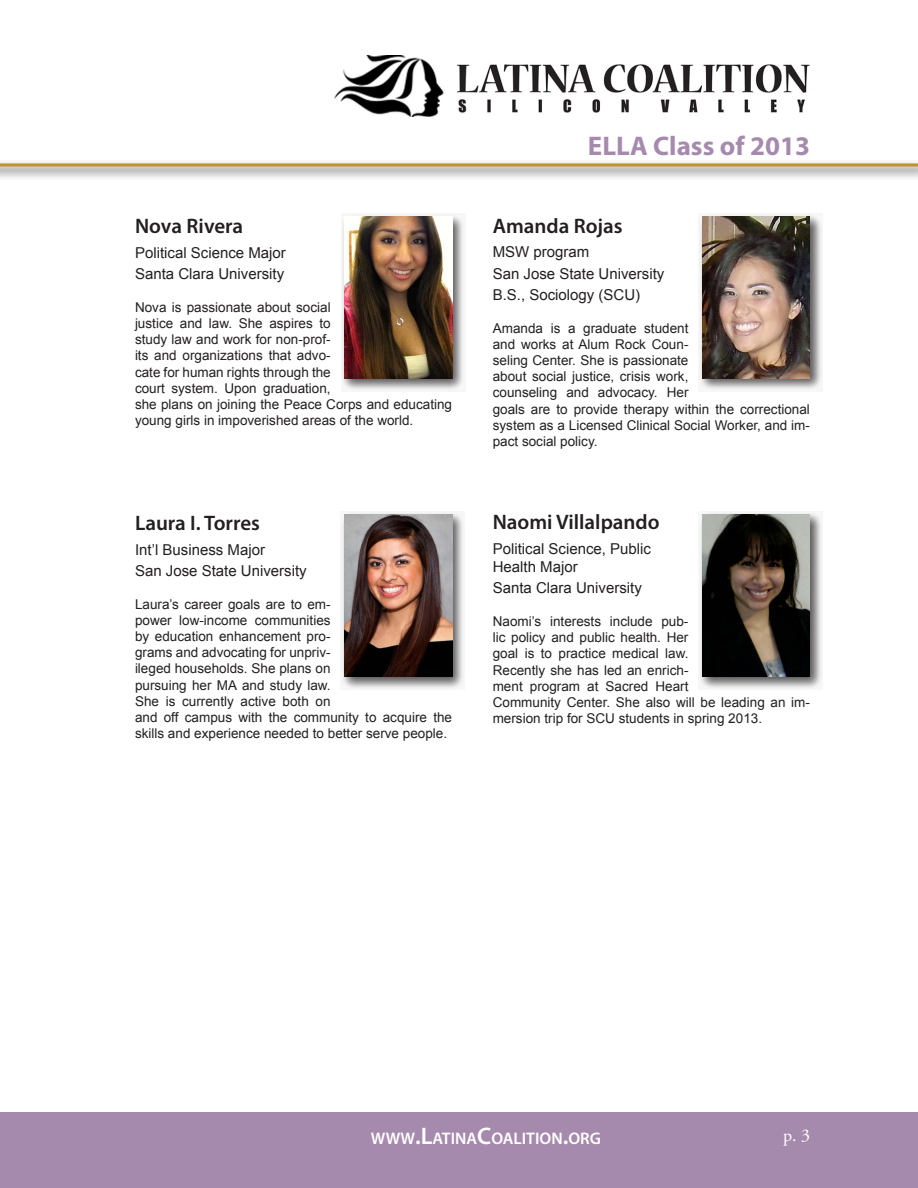
<style>
.page{position:relative;width:918px;height:1188px;background:#fff}
.page>*{position:absolute;margin:0;border:0;box-sizing:border-box;transform-origin:0 0}
.t1{font:700 27px "Myriad Pro";color:#a68aad}
.t2{font:600 21px "Myriad Pro";color:#231f20}
.t3{font:18px "Adobe Garamond Pro";color:#fff}
.t4{font:600 16.8px "Myriad Pro";color:#fff}
.t5{font:15px/21.3px "Arial";color:#231f20}
.t6{font:13.5px/16.2px "Arial";color:#231f20}
.s1{font-size:24px}
</style>
<div class="page">
<div style="left:0;top:1112px;width:918px;height:76px;background:#a68aad"></div>
<div style="left:0;top:160px;width:918px;height:20px;background:#231f20;opacity:.75"></div>
<hr style="left:0;top:164px;width:918px;height:3px;background:#bc932d">
<img style="left:334px;top:56px;width:476px;height:60px">
<div style="left:341px;top:213px;width:125px;height:179px;background:#231f20;opacity:.75"></div>
<img style="left:344px;top:217px;width:108px;height:162px">
<div style="left:698px;top:213px;width:125px;height:178px;background:#231f20;opacity:.75"></div>
<img style="left:702px;top:217px;width:108px;height:161px">
<div style="left:340px;top:511px;width:125px;height:179px;background:#231f20;opacity:.75"></div>
<img style="left:344px;top:515px;width:108px;height:162px">
<div style="left:698px;top:511px;width:125px;height:179px;background:#231f20;opacity:.75"></div>
<img style="left:702px;top:515px;width:108px;height:162px">
<h2 class="t2" style="left:135px;top:212px;width:110px">Nova Rivera</h2>
<p class="t5" style="left:135px;top:242px;width:152px">Political Science Major<br>Santa Clara University</p>
<p class="t6" style="left:135px;top:299px;width:319px">Nova is passionate about social<br>justice and law. She aspires to<br>study law and work for non-prof-<br>its and organizations that advo-<br>cate for human rights through the<br>court system. Upon graduation,<br>she plans on joining the Peace Corps and educating young girls in impoverished areas of the world.</p>
<h2 class="t2" style="left:135px;top:509px;width:126px">Laura I. Torres</h2>
<p class="t5" style="left:135px;top:539px;width:173px">Int’l Business Major<br>San Jose State University</p>
<p class="t6" style="left:135px;top:596px;width:319px">Laura’s career goals are to em-<br>power low-income communities<br>by education enhancement pro-<br>grams and advocating for unpriv-<br>ileged households. She plans on<br>pursuing her MA and study law.<br>She is currently active both on<br>and off campus with the community to acquire the skills and experience needed to better serve people.</p>
<h1 class="t1" style="left:588px;top:128px;width:224px">ELLA Class of 2013</h1>
<h2 class="t2" style="left:493px;top:212px;width:131px">Amanda Rojas</h2>
<p class="t5" style="left:493px;top:241px;width:173px">MSW program<br>San Jose State University<br>B.S., Sociology (SCU)</p>
<p class="t6" style="left:493px;top:320px;width:319px">Amanda is a graduate student<br>and works at Alum Rock Coun-<br>seling Center. She is passionate<br>about social justice, crisis work,<br>counseling and advocacy. Her<br>goals are to provide therapy within the correctional system as a Licensed Clinical Social Worker, and im&shy;pact social policy.</p>
<h2 class="t2" style="left:493px;top:509px;width:168px">Naomi Villalpando</h2>
<p class="t5" style="left:493px;top:540px;width:160px;line-height:18px">Political Science, Public<br>Health Major</p>
<p class="t5" style="left:493px;top:577px;width:151px">Santa Clara University</p>
<p class="t6" style="left:493px;top:613px;width:319px">Naomi’s interests include pub-<br>lic policy and public health. Her<br>goal is to practice medical law.<br>Recently she has led an enrich-<br>ment program at Sacred Heart<br>Community Center. She also will be leading an im&shy;mersion trip for SCU students in spring 2013.</p>
<p class="t4" style="left:371px;top:1127px;width:232px">WWW<span class="s1">.L</span>ATINA<span class="s1">C</span>OALITION<span class="s1">.</span>ORG</p>
<h3 class="t3" style="left:783px;top:1124px;width:28px">p. 3</h3>
</div>
